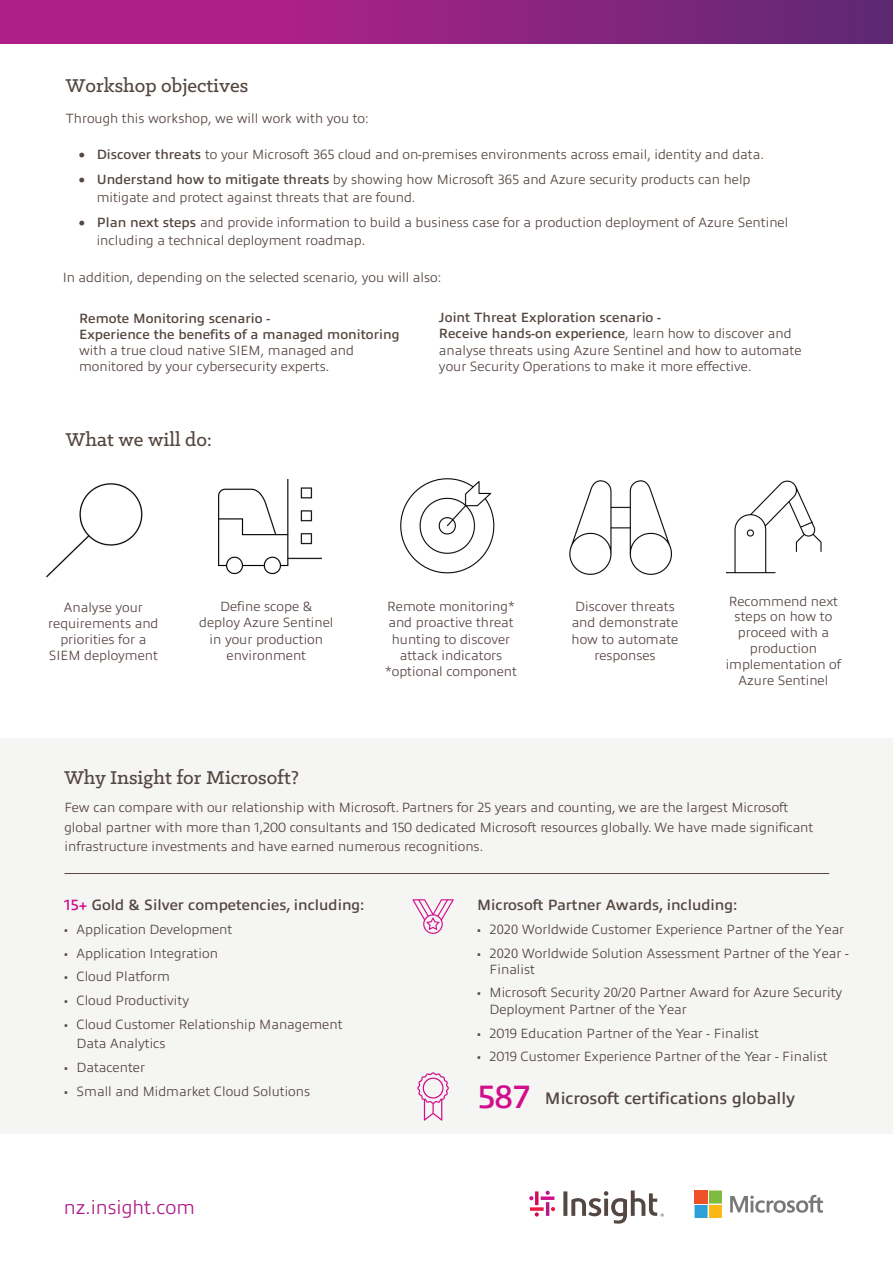
<style>
.page{position:relative;width:893px;height:1263px;background:#fff}
.page>*{position:absolute;margin:0;border:0;box-sizing:border-box;transform-origin:0 0}
.t1{font:500 21px "Klinic Slab";color:#544640}
.t2{font:300 19.5px "Allumi Pro";color:#b11c89}
.t3{font:600 16.8px "Allumi Pro";color:#544640}
.t4{font:600 15px "Allumi Pro";color:#544640}
.t5{font:300 13.5px/16.2px "Allumi Pro";color:#544640}
.t6{font:300 13.5px/16.2px "Allumi Pro";color:#554742;text-align:center}
.t7{font:600 13.5px/16.2px "Allumi Pro";color:#544640}
.s1{font-weight:600}
.s2{color:#d20e8c}
.s3{font-size:32.55px;color:#d20e8c}
</style>
<div class="page">
<div style="left:0;top:738px;width:893px;height:396px;background:#f5f5f4"></div>
<hr style="left:546px;top:1202px;width:3px;height:14px;background:#b11c89">
<svg style="left:546px;top:1191px;width:4px;height:4px"></svg>
<hr style="left:535px;top:1191px;width:3px;height:14px;background:#d20c54">
<svg style="left:535px;top:1212px;width:4px;height:4px"></svg>
<svg style="left:541px;top:1196px;width:13px;height:4px"></svg>
<svg style="left:529px;top:1196px;width:4px;height:4px"></svg>
<svg style="left:530px;top:1207px;width:14px;height:4px"></svg>
<svg style="left:551px;top:1207px;width:4px;height:4px"></svg>
<svg style="left:563px;top:1190px;width:101px;height:34px"></svg>
<svg style="left:730px;top:1194px;width:93px;height:19px"></svg>
<svg style="left:694px;top:1190px;width:28px;height:28px"></svg>
<hr style="left:64px;top:873px;width:765px;height:1px;background:#544640">
<svg style="left:417px;top:1072px;width:32px;height:49px"></svg>
<svg style="left:412px;top:899px;width:42px;height:35px"></svg>
<svg style="left:0;top:1px;width:893px;height:43px;background:#922280"></svg>
<img style="left:727px;top:480px;width:95px;height:94px">
<img style="left:569px;top:480px;width:103px;height:95px">
<img style="left:400px;top:478px;width:95px;height:96px">
<img style="left:218px;top:479px;width:104px;height:96px">
<img style="left:46px;top:483px;width:97px;height:95px">
<h1 class="t1" style="left:66px;top:72px;width:184px">Workshop objectives</h1>
<p class="t5" style="left:66px;top:109px;width:304px">Through this workshop, we will work with you to:</p>
<p class="t5" style="left:79px;top:145px;width:687px">• <span class="s1">Discover threats</span> to your Microsoft 365 cloud and on-premises environments across email, identity and data.</p>
<p class="t5" style="left:97px;top:169px;width:655px;line-height:17.9px;text-indent:-18px">• <span class="s1">Understand how to mitigate threats</span> by showing how Microsoft 365 and Azure security products can help mitigate and protect against threats that are found.</p>
<p class="t5" style="left:97px;top:213px;width:693px;line-height:17.9px;text-indent:-18px">• <span class="s1">Plan next steps</span> and provide information to build a business case for a production deployment of Azure Sentinel including a technical deployment roadmap.</p>
<p class="t5" style="left:63px;top:268px;width:380px">In addition, depending on the selected scenario, you will also:</p>
<p class="t7" style="left:79px;top:309px;width:322px">Remote Monitoring scenario -<br>Experience the benefits of a managed monitoring</p>
<p class="t5" style="left:79px;top:341px;width:276px">with a true cloud native SIEM, managed and monitored by your cybersecurity experts.</p>
<p class="t5" style="left:439px;top:308px;width:364px"><span class="s1">Joint Threat Exploration scenario -<br>Receive hands-on experience</span>, learn how to discover and analyse threats using Azure Sentinel and how to automate your Security Operations to make it more effective.</p>
<h1 class="t1" style="left:66px;top:426px;width:147px">What we will do:</h1>
<p class="t6" style="left:48px;top:598px;width:112px">Analyse your requirements and priorities for a<br>SIEM deployment</p>
<p class="t6" style="left:199px;top:597px;width:136px">Define scope &amp; deploy Azure Sentinel in your production environment</p>
<p class="t6" style="left:385px;top:597px;width:134px">Remote monitoring* and proactive threat hunting to discover attack indicators *optional component</p>
<p class="t6" style="left:572px;top:597px;width:108px">Discover threats and demonstrate how to automate responses</p>
<p class="t6" style="left:726px;top:592px;width:117px">Recommend next steps on how to proceed with a production implementation of<br>Azure Sentinel</p>
<h1 class="t1" style="left:64px;top:764px;width:236px">Why Insight for Microsoft?</h1>
<p class="t5" style="left:64px;top:797px;width:750px;line-height:19.5px">Few can compare with our relationship with Microsoft. Partners for 25 years and counting, we are the largest Microsoft global partner with more than 1,200 consultants and 150 dedicated Microsoft resources globally. We have made significant infrastructure investments and have earned numerous recognitions.</p>
<p class="t4" style="left:477px;top:894px;width:262px">Microsoft Partner Awards, including:</p>
<p class="t5" style="left:477px;top:920px;width:369px">• 2020 Worldwide Customer Experience Partner of the Year</p>
<p class="t5" style="left:490px;top:944px;width:361px;text-indent:-13px">• 2020 Worldwide Solution Assessment Partner of the Year -<br>Finalist</p>
<p class="t5" style="left:490px;top:984px;width:354px;text-indent:-13px">• Microsoft Security 20/20 Partner Award for Azure Security<br>Deployment Partner of the Year</p>
<p class="t5" style="left:477px;top:1024px;width:284px">• 2019 Education Partner of the Year - Finalist</p>
<p class="t5" style="left:477px;top:1048px;width:352px">• 2019 Customer Experience Partner of the Year - Finalist</p>
<p class="t4" style="left:64px;top:894px;width:302px"><span class="s2">15+</span> Gold &amp; Silver competencies, including:</p>
<p class="t5" style="left:64px;top:920px;width:170px">• Application Development</p>
<p class="t5" style="left:64px;top:944px;width:156px">• Application Integration</p>
<p class="t5" style="left:64px;top:968px;width:108px">• Cloud Platform</p>
<p class="t5" style="left:64px;top:991px;width:127px">• Cloud Productivity</p>
<p class="t5" style="left:77px;top:1013px;width:268px;line-height:19.5px;text-indent:-13px">• Cloud Customer Relationship Management<br>Data Analytics</p>
<p class="t5" style="left:64px;top:1058px;width:83px">• Datacenter</p>
<p class="t5" style="left:64px;top:1082px;width:248px">• Small and Midmarket Cloud Solutions</p>
<p class="t3" style="left:477px;top:1086px;width:320px"><span class="s3">587</span> Microsoft certifications globally</p>
<h2 class="t2" style="left:64px;top:1193px;width:133px">nz.insight.com</h2>
</div>
